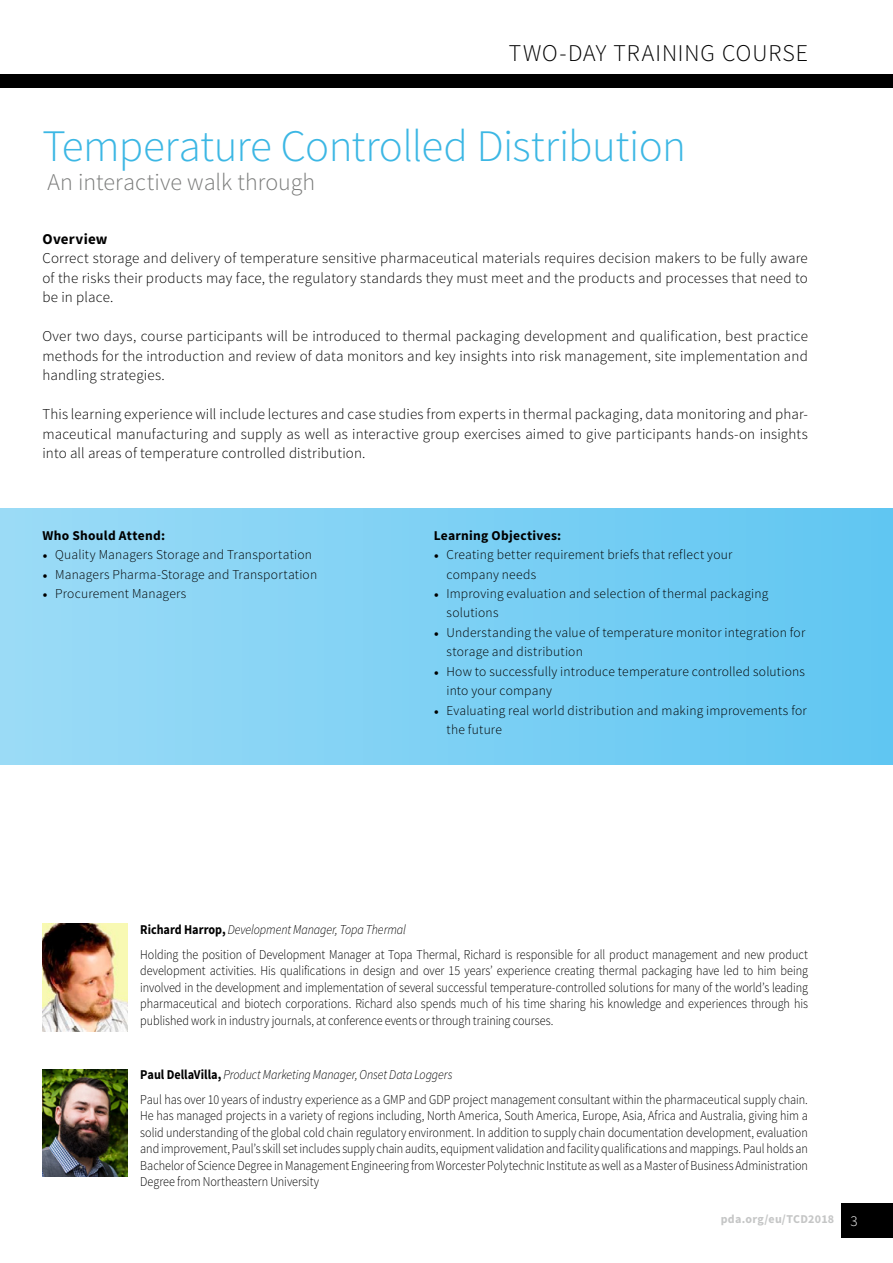
<style>
.page{position:relative;width:893px;height:1263px;background:#fff}
.page>*{position:absolute;margin:0;border:0;box-sizing:border-box;transform-origin:0 0}
.t1{font:300 45px "Source Sans Pro";letter-spacing:-.015em;color:#3cb7e4}
.t2{font:300 24px "Source Sans Pro";color:#7a7b7a}
.t3{font:300 24px "Source Sans Pro";letter-spacing:.035em;color:#000}
.t4{font:300 15px/19.5px "Source Sans Pro";letter-spacing:.01em;color:#000;text-align:justify}
.t5{font:700 15px "Source Sans Pro";letter-spacing:.015em;color:#000}
.t6{font:300 13.5px/16.5px "Source Sans Pro";letter-spacing:.01em;color:#000;scale:.9 1}
.t7{font:300 13.5px/19.5px "Source Sans Pro";letter-spacing:.01em;color:#000}
.t8{font:700 13.5px "Source Sans Pro";letter-spacing:.02em;color:#000}
.t9{font:700 12px "Source Sans Pro";letter-spacing:.025em;color:#c5c6c6}
.s1{font-family:"Minion Pro";font-weight:400}
.s2{font-weight:700}
.s3{font-style:italic}
.s4{font-weight:300;font-size:15px;color:#fff}
</style>
<div class="page">
<div style="left:0;top:74px;width:893px;height:14px;background:#000"></div>
<img style="left:43px;top:1069px;width:85px;height:107px">
<img style="left:43px;top:924px;width:85px;height:107px">
<div style="left:0;top:508px;width:893px;height:256px;background:linear-gradient(to right,#9bdbf6,#60c6f2)"></div>
<img style="left:0;top:0;width:1px;height:1263px">
<div style="left:842px;top:1203px;width:51px;height:34px;background:#000"></div>
<h2 class="t3" style="left:509px;top:38px;width:301px">TWO-DAY TRAINING COURSE</h2>
<h1 class="t1" style="left:43px;top:119px;width:645px">Temperature Controlled Distribution</h1>
<h2 class="t2" style="left:48px;top:168px;width:269px">An interactive walk through</h2>
<p class="t5" style="left:43px;top:229px;width:67px">Overview</p>
<p class="t4" style="left:43px;top:248px;width:767px">Correct storage and delivery of temperature sensitive pharmaceutical materials requires decision makers to be fully aware of the risks their products may face, the regulatory standards they must meet and the products and processes that need to be in place.</p>
<p class="t4" style="left:43px;top:326px;width:767px">Over two days, course participants will be introduced to thermal packaging development and qualification, best practice methods for the introduction and review of data monitors and key insights into risk management, site implementation and handling strategies.</p>
<p class="t4" style="left:43px;top:404px;width:767px">This learning experience will include lectures and case studies from experts in thermal packaging, data monitoring and phar&shy;maceutical manufacturing and supply as well as interactive group exercises aimed to give participants hands-on insights into all areas of temperature controlled distribution.</p>
<p class="t8" style="left:43px;top:526px;width:124px">Who Should Attend:</p>
<p class="t7" style="left:43px;top:545px;width:271px"><span class="s1">•</span> Quality Managers Storage and Transportation</p>
<p class="t7" style="left:43px;top:564px;width:276px"><span class="s1">•</span> Managers Pharma-Storage and Transportation</p>
<p class="t7" style="left:43px;top:584px;width:145px"><span class="s1">•</span> Procurement Managers</p>
<p class="t8" style="left:434px;top:526px;width:129px">Learning Objectives:</p>
<p class="t7" style="left:446px;top:545px;width:287px;text-indent:-13px"><span class="s1">•</span> Creating better requirement briefs that reflect your company needs</p>
<p class="t7" style="left:446px;top:584px;width:323px;text-indent:-13px"><span class="s1">•</span> Improving evaluation and selection of thermal packaging solutions</p>
<p class="t7" style="left:446px;top:623px;width:360px;text-indent:-13px"><span class="s1">•</span> Understanding the value of temperature monitor integration for storage and distribution</p>
<p class="t7" style="left:446px;top:662px;width:360px;text-indent:-13px"><span class="s1">•</span> How to successfully introduce temperature controlled solutions into your company</p>
<p class="t7" style="left:446px;top:701px;width:362px;text-indent:-13px"><span class="s1">•</span> Evaluating real world distribution and making improvements for the future</p>
<p class="t6" style="left:140px;top:916px;width:743px;line-height:25px"><span class="s2">Richard Harrop,</span> <span class="s3">Development Manager, Topa Thermal<br></span>Holding the position of Development Manager at Topa Thermal, Richard is responsible for all product management and new product</p>
<p class="t6" style="left:140px;top:962px;width:743px;text-align:justify">development activities. His qualifications in design and over 15 years’ experience creating thermal packaging have led to him being involved in the development and implementation of several successful temperature-controlled solutions for many of the world’s leading pharmaceutical and biotech corporations. Richard also spends much of his time sharing his knowledge and experiences through his published work in industry journals, at conference events or through training courses.</p>
<p class="t6" style="left:140px;top:1062px;width:743px;line-height:25px"><span class="s2">Paul DellaVilla,</span> <span class="s3">Product Marketing Manager, Onset Data Loggers<br></span>Paul has over 10 years of industry experience as a GMP and GDP project management consultant within the pharmaceutical supply chain.</p>
<p class="t6" style="left:140px;top:1108px;width:743px;text-align:justify">He has managed projects in a variety of regions including, North America, South America, Europe, Asia, Africa and Australia, giving him a solid understanding of the global cold chain regulatory environment. In addition to supply chain documentation development, evaluation and improvement, Paul’s skill set includes supply chain audits, equipment validation and facility qualifications and mappings. Paul holds an Bachelor of Science Degree in Management Engineering from Worcester Polytechnic Institute as well as a Master of Business Administration Degree from Northeastern University</p>
<p class="t9" style="left:721px;top:1211px;width:138px">pda.org/eu/TCD2018 <span class="s4">3</span></p>
</div>
